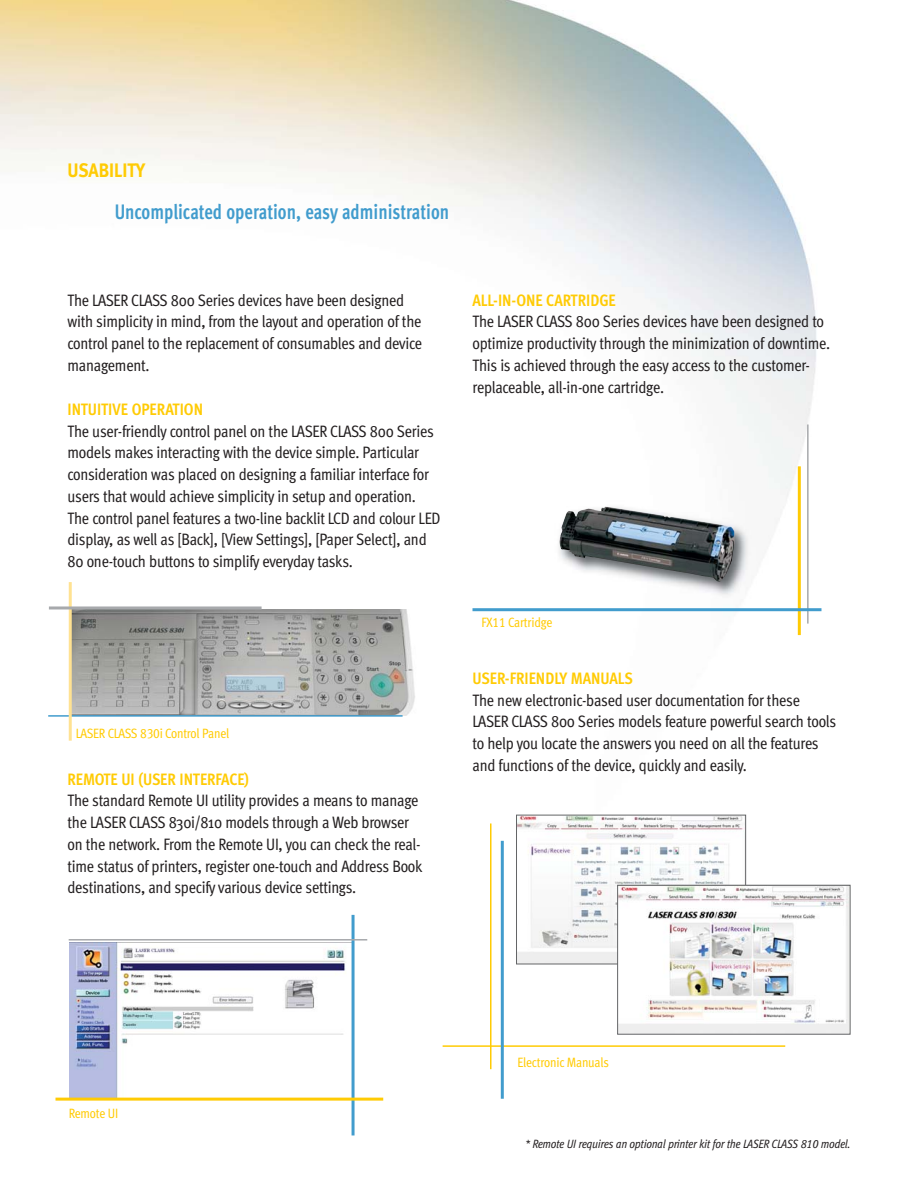
<style>
.page{position:relative;width:918px;height:1191px;background:#fff}
.page>*{position:absolute;margin:0;border:0;box-sizing:border-box;transform-origin:0 0}
.t1{font:700 21px "Meta Cond";color:#419ccd;scale:.9 1}
.t2{font:19.5px "Meta Bold LF";color:#ffcb04;scale:.9 1}
.t3{font:16.5px/21.8px "Meta Cond";letter-spacing:-.015em;color:#231f20}
.t4{font:700 16.5px "Meta Cond";color:#ffcb04}
.t5{font:13.5px "Meta Cond Book LF";letter-spacing:-.015em;color:#ffcb04}
.t6{font:italic 12px "Meta Cond Book Lf";letter-spacing:-.015em;color:#231f20}
</style>
<div class="page">
<img style="left:0;top:0;width:851px;height:1136px">
<img style="left:72px;top:609px;width:344px;height:106px">
<hr style="left:48px;top:715px;width:355px;height:1px;background:#419ccd">
<hr style="left:69px;top:582px;width:3px;height:158px;background:#ffe292">
<hr style="left:49px;top:606px;width:213px;height:3px;background:#a7a9ac">
<img style="left:69px;top:941px;width:283px;height:156px">
<hr style="left:352px;top:914px;width:3px;height:221px;background:#419ccd">
<hr style="left:56px;top:1097px;width:327px;height:3px;background:#ffcb04">
<hr style="left:69px;top:938px;width:298px;height:2px;background:#a7a9ac">
<img style="left:503px;top:454px;width:315px;height:173px">
<img style="left:559px;top:506px;width:176px;height:75px">
<hr style="left:798px;top:466px;width:3px;height:169px;background:#ffcb04">
<hr style="left:807px;top:424px;width:2px;height:199px;background:#a7a9ac">
<hr style="left:472px;top:608px;width:349px;height:3px;background:#419ccd">
<hr style="left:490px;top:823px;width:2px;height:246px;background:#ffcb04">
<img style="left:518px;top:816px;width:226px;height:146px">
<div style="left:516px;top:814px;width:230px;height:150px;border:1px solid #636466"></div>
<img style="left:619px;top:886px;width:229px;height:146px">
<div style="left:617px;top:884px;width:233px;height:150px;border:1px solid #636466"></div>
<hr style="left:443px;top:1045px;width:342px;height:1px;background:#ffcb04">
<hr style="left:501px;top:840px;width:3px;height:258px;background:#419ccd">
<p class="t2" style="left:68px;top:163px;width:88px">USABILITY</p>
<p class="t1" style="left:115px;top:203px;width:373px">Uncomplicated operation, easy administration</p>
<p class="t3" style="left:68px;top:290px;width:356px">The LASER CLASS 800 Series devices have been designed with simplicity in mind, from the layout and operation of the control panel to the replacement of consumables and device management.</p>
<p class="t4" style="left:68px;top:402px;width:137px">INTUITIVE OPERATION</p>
<p class="t3" style="left:68px;top:421px;width:375px">The user-friendly control panel on the LASER CLASS 800 Series models makes interacting with the device simple. Particular consideration was placed on designing a familiar interface for users that would achieve simplicity in setup and operation.<br>The control panel features a two-line backlit LCD and colour LED display, as well as [Back], [View Settings], [Paper Select], and 80 one-touch buttons to simplify everyday tasks.</p>
<p class="t5" style="left:76px;top:727px;width:155px">LASER CLASS 830i Control Panel</p>
<p class="t4" style="left:68px;top:772px;width:183px">REMOTE UI (USER INTERFACE)</p>
<p class="t3" style="left:68px;top:791px;width:357px">The standard Remote UI utility provides a means to manage the LASER CLASS 830i/810 models through a Web browser on the network. From the Remote UI, you can check the real&shy;time status of printers, register one-touch and Address Book destinations, and specify various device settings.</p>
<p class="t4" style="left:472px;top:293px;width:145px">ALL-IN-ONE CARTRIDGE</p>
<p class="t3" style="left:472px;top:312px;width:359px">The LASER CLASS 800 Series devices have been designed to optimize productivity through the minimization of downtime.<br>This is achieved through the easy access to the customer&shy;replaceable, all-in-one cartridge.</p>
<p class="t5" style="left:481px;top:617px;width:72px">FX11 Cartridge</p>
<p class="t4" style="left:472px;top:671px;width:162px">USER-FRIENDLY MANUALS</p>
<p class="t3" style="left:472px;top:690px;width:365px">The new electronic-based user documentation for these LASER CLASS 800 Series models feature powerful search tools to help you locate the answers you need on all the features and functions of the device, quickly and easily.</p>
<p class="t5" style="left:69px;top:1108px;width:51px">Remote UI</p>
<p class="t5" style="left:518px;top:1056px;width:93px">Electronic Manuals</p>
<p class="t6" style="left:525px;top:1139px;width:327px">* Remote UI requires an optional printer kit for the LASER CLASS 810 model.</p>
</div>
